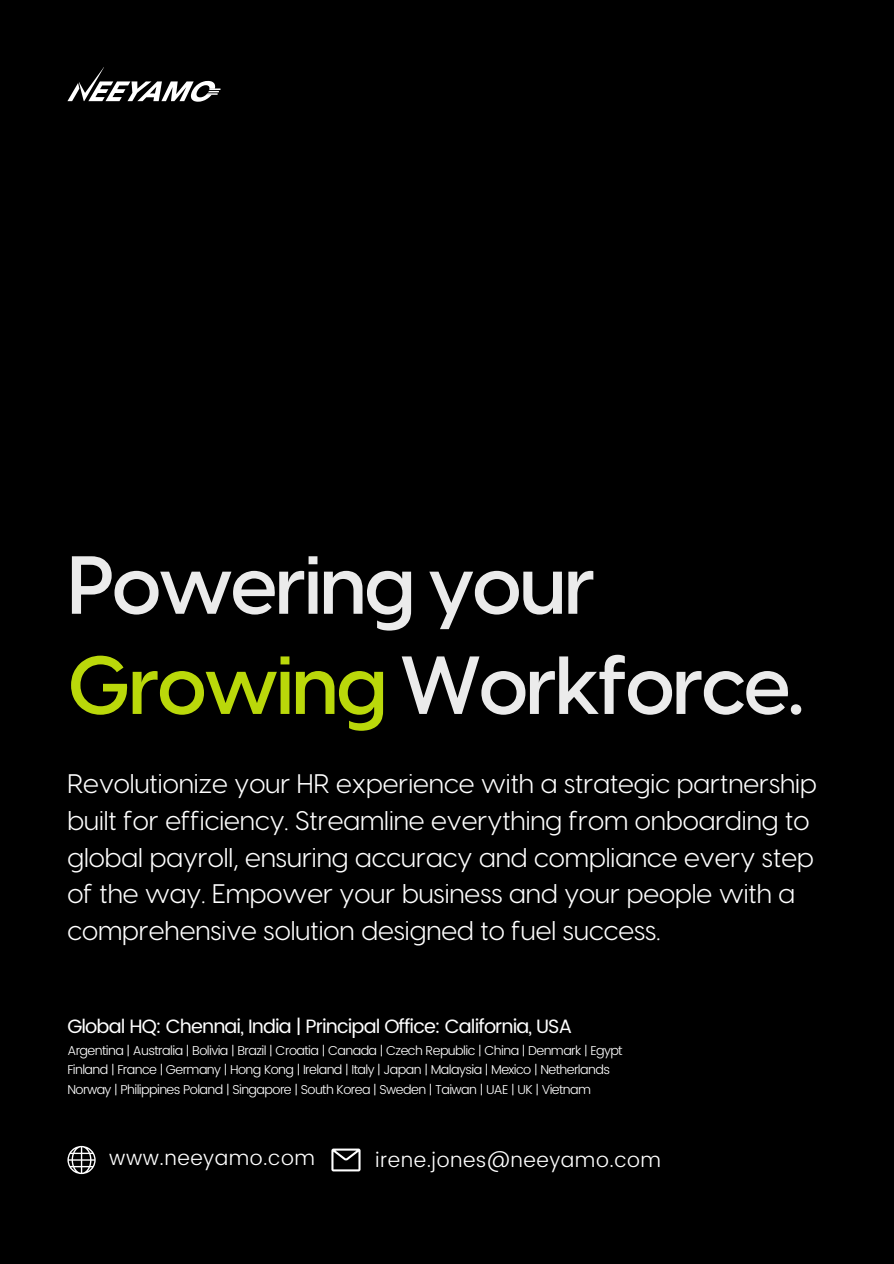
<style>
.page{position:relative;width:894px;height:1264px;background:#fff}
.page>*{position:absolute;margin:0;border:0;box-sizing:border-box;transform-origin:0 0}
.t1{font:600 81px/100.2px "Visby CF";letter-spacing:-.03em;color:#ebebeb}
.t2{font:26.85px/36.9px "Visby CF";color:#fff}
.t3{font:300 20.55px "Poppins";letter-spacing:.025em;color:#fff}
.t4{font:19.35px "Poppins";letter-spacing:-.045em;color:#fff}
.t5{font:300 12.9px "Poppins";letter-spacing:-.045em;color:#fff}
.s1{color:#bad80a}
</style>
<div class="page">
<div style="left:0;top:0;width:893px;height:1263px;background:#000"></div>
<svg style="left:67px;top:67px;width:153px;height:35px"></svg>
<svg style="left:331px;top:1148px;width:29px;height:22px"></svg>
<svg style="left:67px;top:1145px;width:29px;height:28px"></svg>
<p class="t1" style="left:67px;top:541px;width:738px">Powering your<br><span class="s1">Growing</span> Workforce.</p>
<p class="t2" style="left:67px;top:763px;width:750px">Revolutionize your HR experience with a strategic partnership built for efficiency. Streamline everything from onboarding to global payroll, ensuring accuracy and compliance every step of the way. Empower your business and your people with a comprehensive solution designed to fuel success.</p>
<h1 class="t4" style="left:67px;top:1015px;width:506px">Global HQ: Chennai, India | Principal Office: California, USA</h1>
<h2 class="t5" style="left:67px;top:1042px;width:556px">Argentina | Australia | Bolivia | Brazil | Croatia | Canada | Czech Republic | China | Denmark | Egypt</h2>
<p class="t5" style="left:67px;top:1062px;width:544px">Finland | France | Germany | Hong Kong | Ireland | Italy | Japan | Malaysia | Mexico | Netherlands</p>
<p class="t5" style="left:67px;top:1081px;width:525px">Norway | Philippines Poland | Singapore | South Korea | Sweden | Taiwan | UAE | UK | Vietnam</p>
<p class="t3" style="left:109px;top:1145px;width:207px">www.neeyamo.com</p>
<p class="t3" style="left:375px;top:1148px;width:287px">irene.jones@neeyamo.com</p>
</div>
